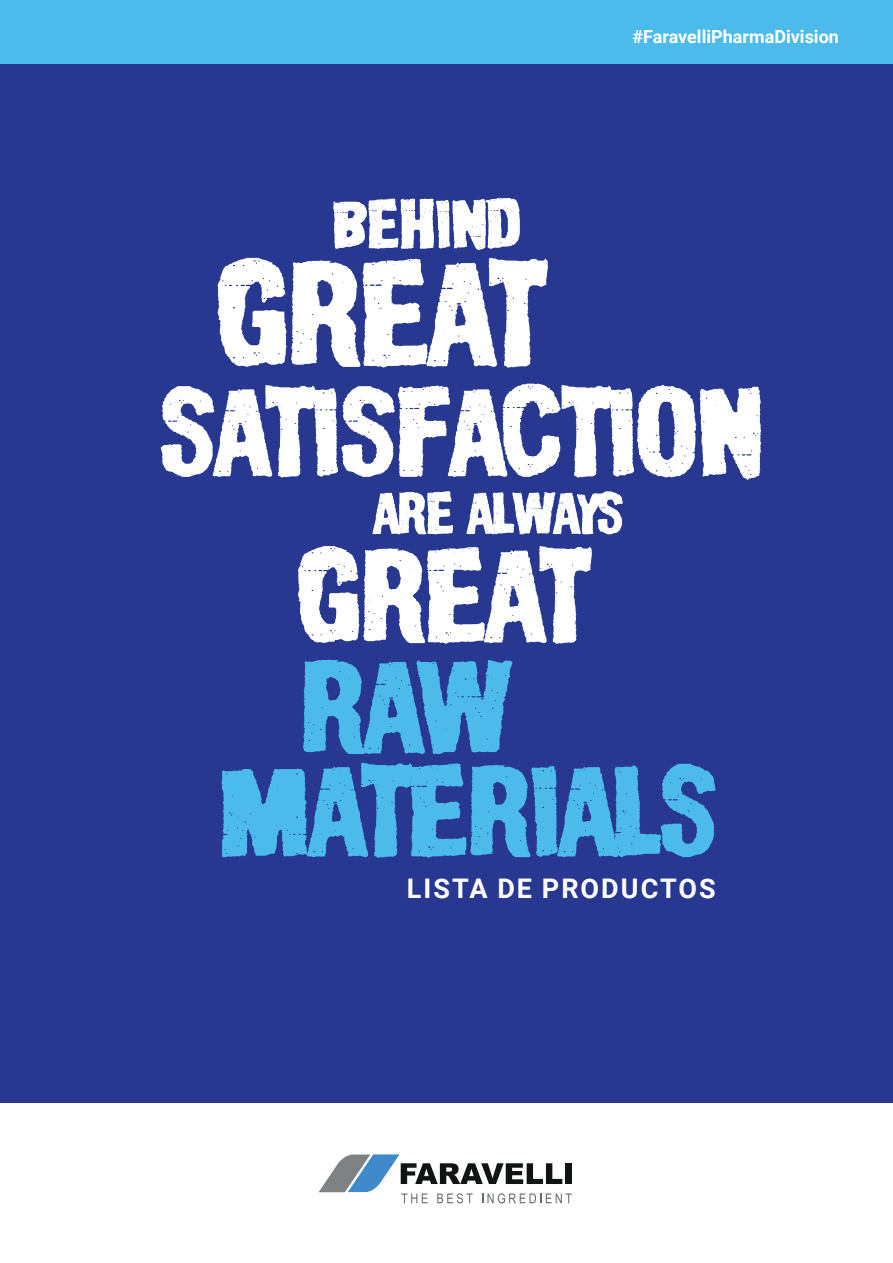
<style>
.page{position:relative;width:893px;height:1263px;background:#fff}
.page>*{position:absolute;margin:0;border:0;box-sizing:border-box;transform-origin:0 0}
.t1{font:140.25px "Cityof Brussels";color:#fff}
.t2{font:124.8px "Cityof Brussels";color:#fff}
.t3{font:124.35px "Cityof Brussels";color:#4cbbeb}
.t4{font:121.5px "Cityof Brussels";color:#4cbbeb}
.t5{font:118.2px "Cityof Brussels";color:#fff}
.t6{font:64.95px "Cityof Brussels";color:#fff}
.t7{font:55.95px "Cityof Brussels";color:#fff}
.t8{font:700 27px "Roboto";letter-spacing:.075em;color:#fff}
.t9{font:700 18px "Roboto";color:#fff}
</style>
<div class="page">
<div style="left:0;top:0;width:893px;height:1102px;background:#283890"></div>
<div style="left:0;top:0;width:893px;height:64px;background:#4cbbeb"></div>
<svg style="left:319px;top:1154px;width:253px;height:49px"></svg>
<p class="t6" style="left:332px;top:195px;width:190px">BEHIND</p>
<p class="t1" style="left:216px;top:251px;width:330px">GREAT</p>
<p class="t9" style="left:632px;top:24px;width:208px">#FaravelliPharmaDivision</p>
<p class="t5" style="left:160px;top:379px;width:605px">SATISFACTION</p>
<p class="t7" style="left:374px;top:488px;width:251px">ARE ALWAYS</p>
<p class="t2" style="left:297px;top:540px;width:293px">GREAT</p>
<p class="t3" style="left:301px;top:651px;width:210px">RAW</p>
<p class="t4" style="left:220px;top:756px;width:498px">MATERIALS</p>
<p class="t8" style="left:407px;top:870px;width:310px">LISTA DE PRODUCTOS</p>
</div>
